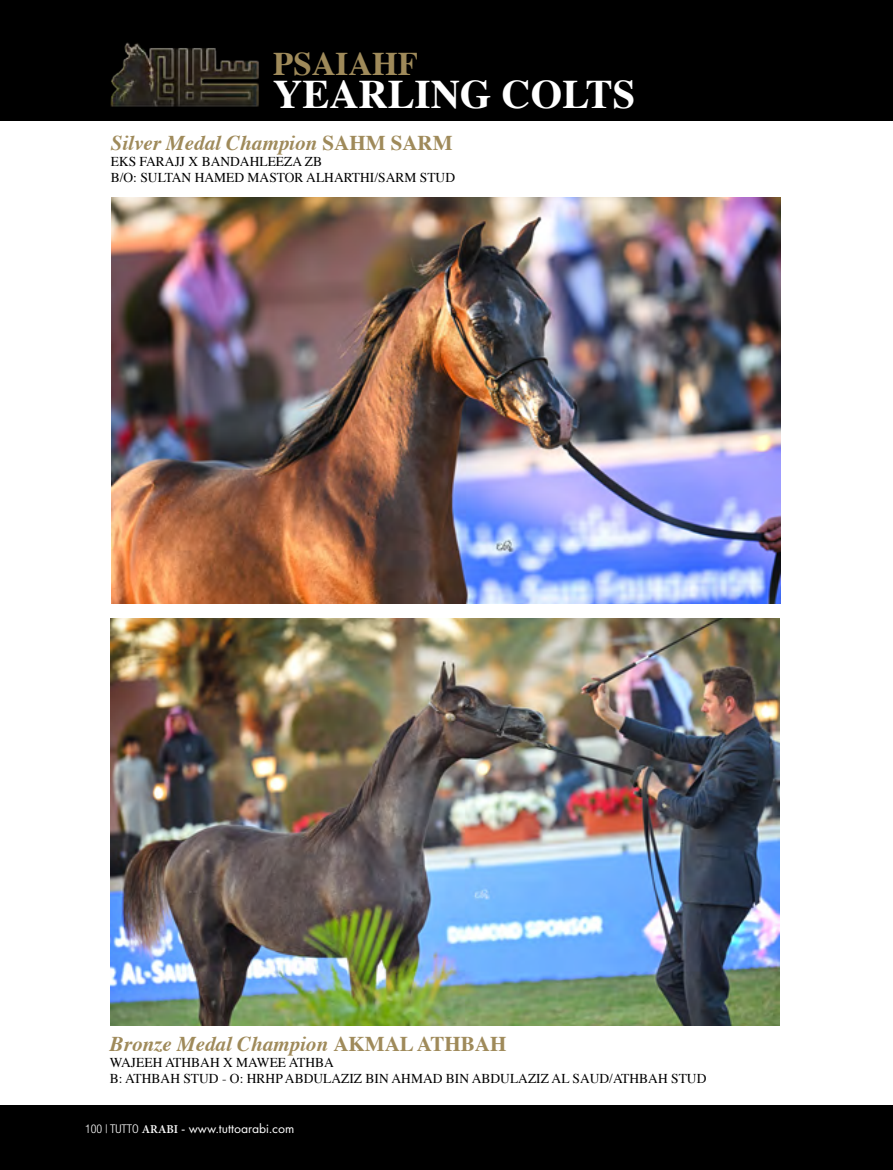
<style>
.page{position:relative;width:893px;height:1170px;background:#fff}
.page>*{position:absolute;margin:0;border:0;box-sizing:border-box;transform-origin:0 0}
.t1{font:700 40.5px "Times";color:#fff}
.t2{font:700 33px "Times";color:#9f8a5a}
.t3{font:italic 700 21px "Times";color:#9f8a5a}
.t4{font:13.5px/16.2px "Times";color:#000}
.t5{font:13.5px "Futura PT";color:#fff}
.s1{font-style:normal}
.s2{font-family:"Helvetica Neue LT Std";font-weight:300;font-stretch:condensed;font-size:12px}
.s3{font-family:"Minion Pro";font-weight:600;font-size:12px}
</style>
<div class="page">
<div style="left:0;top:1104px;width:893px;height:65px;background:#000"></div>
<img style="left:112px;top:197px;width:668px;height:406px">
<img style="left:111px;top:618px;width:668px;height:407px">
<div style="left:0;top:0;width:893px;height:120px;background:#000"></div>
<img style="left:50px;top:42px;width:245px;height:79px">
<h2 class="t2" style="left:273px;top:32px;width:146px">PSAIAHF</h2>
<h1 class="t1" style="left:273px;top:56px;width:363px">YEARLING COLTS</h1>
<h3 class="t3" style="left:111px;top:123px;width:343px">Silver Medal Champion <span class="s1">SAHM SARM</span></h3>
<p class="t4" style="left:111px;top:152px;width:346px">EKS FARAJJ X BANDAHLEEZA ZB<br>B/O: SULTAN HAMED MASTOR ALHARTHI/SARM STUD</p>
<h3 class="t3" style="left:110px;top:1023px;width:398px">Bronze Medal Champion <span class="s1">AKMAL ATHBAH</span></h3>
<p class="t4" style="left:110px;top:1052px;width:598px">WAJEEH ATHBAH X MAWEE ATHBA<br>B: ATHBAH STUD - O: HRHP ABDULAZIZ BIN AHMAD BIN ABDULAZIZ AL SAUD/ATHBAH STUD</p>
<p class="t5" style="left:85px;top:1119px;width:211px"><span class="s2">100 | TUTTO</span> <span class="s3">ARABI</span> - www.tuttoarabi.com</p>
</div>
